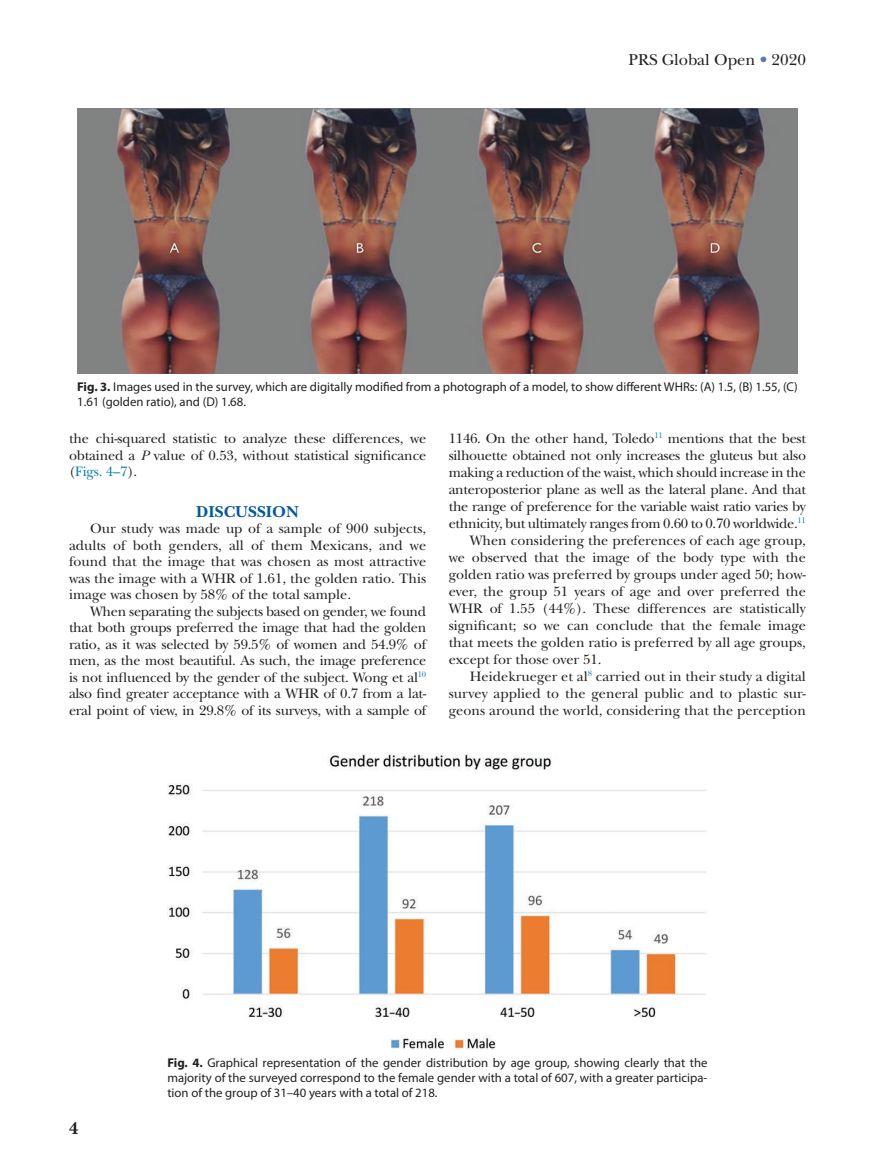
<style>
.page{position:relative;width:878px;height:1175px;background:#fff}
.page>*{position:absolute;margin:0;border:0;box-sizing:border-box;transform-origin:0 0}
.t1{font:700 18px "New Baskerville Std";color:#231f20}
.t2{font:16.5px "New Baskerville Std";color:#231f20}
.t3{font:700 16.5px "New Baskerville Std";color:#0157a8}
.t4{font:14.25px/16.5px "New Baskerville Std";color:#231f20;text-align:justify}
.t5{font:14.25px "New Baskerville Std";letter-spacing:-.02em;color:#231f20}
.t6{font:12.75px/15px "Myriad Pro";color:#231f20}
.s1{color:#5779bc}
.s2{font-weight:700}
.s3{font-style:italic}
.s4{color:#0f7eac}
</style>
<div class="page">
<img style="left:77px;top:108px;width:720px;height:265px">
<img style="left:167px;top:753px;width:539px;height:296px">
<p class="t2" style="left:628px;top:50px;width:179px">PRS Global Open <span class="s1">•</span> 2020</p>
<p class="t6" style="left:77px;top:379px;width:722px"><span class="s2">Fig. 3.</span> Images used in the survey, which are digitally modified from a photograph of a model, to show different WHRs: (A) 1.5, (B) 1.55, (C)<br>1.61 (golden ratio), and (D) 1.68.</p>
<p class="t4" style="left:69px;top:430px;width:359px">the chi-squared statistic to analyze these differences, we obtained a <span class="s3">P</span> value of 0.53, without statistical significance (<span class="s4">Figs. 4–7</span>).</p>
<p class="t3" style="left:196px;top:502px;width:104px">DISCUSSION</p>
<p class="t4" style="left:69px;top:520px;width:359px;text-indent:21px">Our study was made up of a sample of 900 subjects, adults of both genders, all of them Mexicans, and we found that the image that was chosen as most attractive was the image with a WHR of 1.61, the golden ratio. This image was chosen by 58% of the total sample.</p>
<p class="t4" style="left:69px;top:603px;width:359px;text-indent:21px">When separating the subjects based on gender, we found that both groups preferred the image that had the golden ratio, as it was selected by 59.5% of women and 54.9% of men, as the most beautiful. As such, the image preference is not influenced by the gender of the subject. Wong et al<sup>10 </sup>also find greater acceptance with a WHR of 0.7 from a lat&shy;eral point of view, in 29.8% of its surveys, with a sample of</p>
<p class="t5" style="left:449px;top:430px;width:358px">1146. On the other hand, Toledo<sup>11</sup> mentions that the best</p>
<p class="t5" style="left:448px;top:447px;width:359px">silhouette obtained not only increases the gluteus but also</p>
<p class="t5" style="left:448px;top:464px;width:358px">making a reduction of the waist, which should increase in the</p>
<p class="t5" style="left:448px;top:481px;width:359px">anteroposterior plane as well as the lateral plane. And that</p>
<p class="t5" style="left:448px;top:498px;width:358px">the range of preference for the variable waist ratio varies by</p>
<p class="t5" style="left:448px;top:515px;width:359px">ethnicity, but ultimately ranges from 0.60 to 0.70 worldwide.<sup>11</sup></p>
<p class="t4" style="left:470px;top:532px;width:338px">When considering the preferences of each age group,</p>
<p class="t4" style="left:448px;top:549px;width:359px">we observed that the image of the body type with the</p>
<p class="t4" style="left:448px;top:566px;width:358px">golden ratio was preferred by groups under aged 50; how-</p>
<p class="t4" style="left:448px;top:583px;width:359px">ever, the group 51 years of age and over preferred the</p>
<p class="t4" style="left:448px;top:600px;width:358px">WHR of 1.55 (44%). These differences are statistically</p>
<p class="t4" style="left:448px;top:617px;width:358px">significant; so we can conclude that the female image</p>
<p class="t4" style="left:448px;top:634px;width:358px">that meets the golden ratio is preferred by all age groups,</p>
<p class="t4" style="left:448px;top:651px;width:154px">except for those over 51.</p>
<p class="t4" style="left:470px;top:668px;width:338px">Heidekrueger et al<sup>8</sup> carried out in their study a digital</p>
<p class="t4" style="left:449px;top:685px;width:359px">survey applied to the general public and to plastic sur-</p>
<p class="t4" style="left:449px;top:702px;width:358px">geons around the world, considering that the perception</p>
<p class="t1" style="left:69px;top:1118px;width:11px">4</p>
<p class="t6" style="left:167px;top:1055px;width:541px;text-align:justify"><span class="s2">Fig. 4.</span> Graphical representation of the gender distribution by age group, showing clearly that the majority of the surveyed correspond to the female gender with a total of 607, with a greater participa&shy;tion of the group of 31–40 years with a total of 218.</p>
</div>
